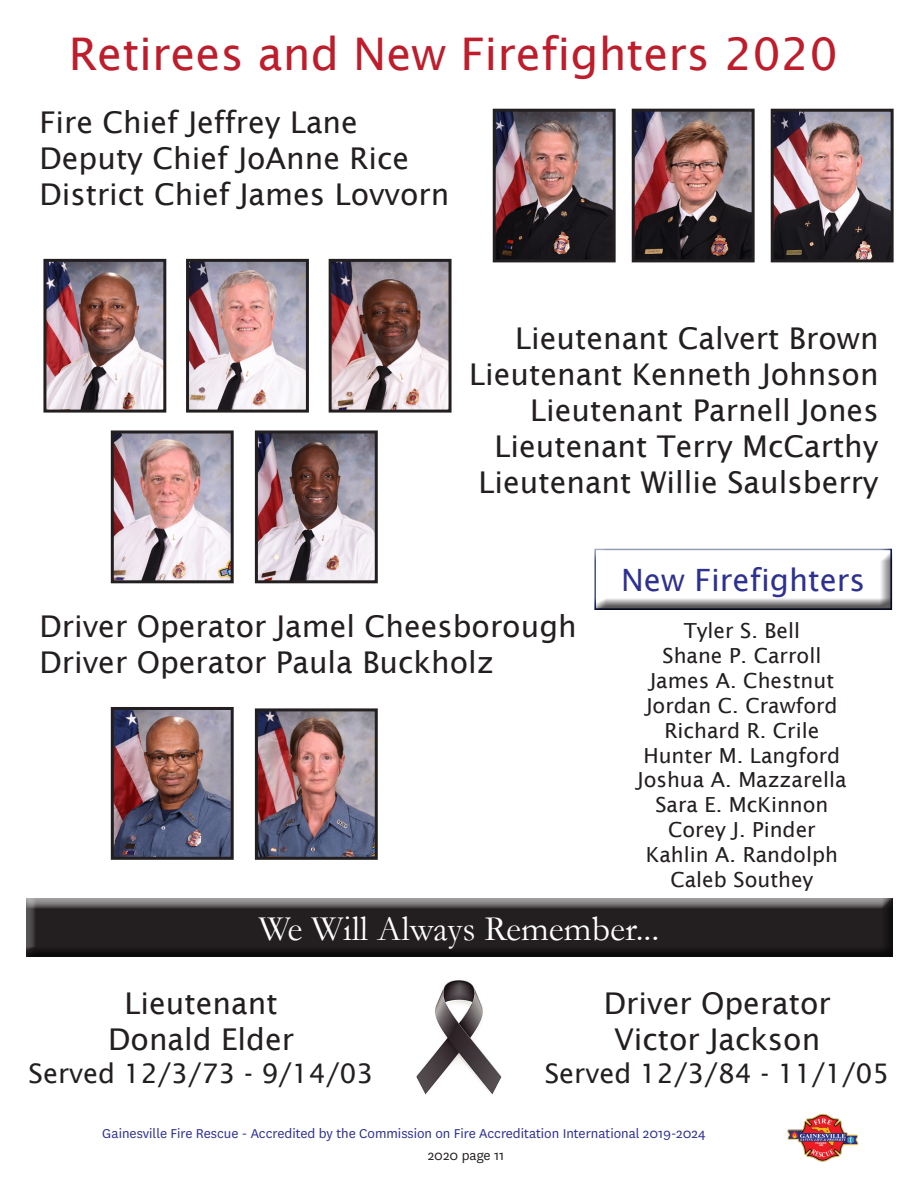
<style>
.page{position:relative;width:918px;height:1188px;background:#fff}
.page>*{position:absolute;margin:0;border:0;box-sizing:border-box;transform-origin:0 0}
.t1{font:45px "Lucida Sans";color:#be1d2c}
.t2{font:36px "Garamond";color:#fff}
.t3{font:30.75px "Lucida Sans";color:#2e3092}
.t4{font:30px "Lucida Sans";color:#231f20}
.t5{font:27px "Lucida Sans";color:#231f20}
.t6{font:20.85px "Lucida Sans";color:#231f20}
.t7{font:15px "National";color:#2e3092}
.t8{font:15px "National";color:#231f20}
</style>
<div class="page">
<img style="left:787px;top:1114px;width:72px;height:48px">
<div style="left:25px;top:898px;width:868px;height:62px;background:#231f20;opacity:.75"></div>
<img style="left:416px;top:980px;width:86px;height:115px">
<div style="left:587px;top:548px;width:310px;height:65px;background:#231f20;opacity:.75"></div>
<img style="left:497px;top:113px;width:115px;height:145px">
<div style="left:493px;top:109px;width:123px;height:153px;border:3px solid #231f20"></div>
<img style="left:636px;top:113px;width:115px;height:145px">
<div style="left:632px;top:109px;width:123px;height:153px;border:3px solid #231f20"></div>
<img style="left:775px;top:113px;width:115px;height:145px">
<div style="left:771px;top:109px;width:123px;height:153px;border:3px solid #231f20"></div>
<img style="left:47px;top:263px;width:115px;height:146px">
<div style="left:43px;top:259px;width:123px;height:154px;border:3px solid #231f20"></div>
<img style="left:190px;top:263px;width:115px;height:146px">
<div style="left:186px;top:259px;width:123px;height:154px;border:3px solid #231f20"></div>
<img style="left:333px;top:263px;width:115px;height:146px">
<div style="left:329px;top:259px;width:123px;height:154px;border:3px solid #231f20"></div>
<img style="left:115px;top:434px;width:115px;height:145px">
<div style="left:111px;top:430px;width:123px;height:153px;border:3px solid #231f20"></div>
<img style="left:259px;top:434px;width:115px;height:145px">
<div style="left:255px;top:430px;width:123px;height:153px;border:3px solid #231f20"></div>
<img style="left:115px;top:711px;width:115px;height:145px">
<div style="left:111px;top:707px;width:123px;height:153px;border:3px solid #231f20"></div>
<img style="left:259px;top:712px;width:115px;height:144px">
<div style="left:255px;top:708px;width:123px;height:152px;border:3px solid #231f20"></div>
<p class="t1" style="left:69px;top:28px;width:771px">Retirees and New Firefighters 2020</p>
<p class="t4" style="left:39px;top:105px;width:320px">Fire Chief Jeffrey Lane</p>
<p class="t4" style="left:39px;top:141px;width:371px">Deputy Chief JoAnne Rice</p>
<p class="t4" style="left:39px;top:177px;width:412px">District Chief James Lovvorn</p>
<p class="t4" style="left:515px;top:321px;width:365px">Lieutenant Calvert Brown</p>
<p class="t4" style="left:469px;top:357px;width:411px">Lieutenant Kenneth Johnson</p>
<p class="t4" style="left:530px;top:393px;width:350px">Lieutenant Parnell Jones</p>
<p class="t4" style="left:494px;top:429px;width:386px">Lieutenant Terry McCarthy</p>
<p class="t4" style="left:479px;top:465px;width:402px">Lieutenant Willie Saulsberry</p>
<p class="t4" style="left:39px;top:609px;width:539px">Driver Operator Jamel Cheesborough</p>
<p class="t4" style="left:39px;top:645px;width:456px">Driver Operator Paula Buckholz</p>
<p class="t3" style="left:621px;top:563px;width:245px">New Firefighters</p>
<p class="t6" style="left:684px;top:619px;width:118px">Tyler S. Bell</p>
<p class="t6" style="left:663px;top:643px;width:160px">Shane P. Carroll</p>
<p class="t6" style="left:650px;top:668px;width:186px">James A. Chestnut</p>
<p class="t6" style="left:646px;top:693px;width:193px">Jordan C. Crawford</p>
<p class="t6" style="left:664px;top:718px;width:157px">Richard R. Crile</p>
<p class="t6" style="left:643px;top:743px;width:198px">Hunter M. Langford</p>
<p class="t6" style="left:637px;top:768px;width:211px">Joshua A. Mazzarella</p>
<p class="t6" style="left:655px;top:793px;width:175px">Sara E. McKinnon</p>
<p class="t6" style="left:668px;top:818px;width:149px">Corey J. Pinder</p>
<p class="t6" style="left:646px;top:843px;width:194px">Kahlin A. Randolph</p>
<p class="t6" style="left:670px;top:868px;width:145px">Caleb Southey</p>
<p class="t2" style="left:259px;top:904px;width:402px">We Will Always Remember...</p>
<p class="t4" style="left:125px;top:986px;width:154px">Lieutenant</p>
<p class="t4" style="left:108px;top:1022px;width:187px">Donald Elder</p>
<p class="t5" style="left:29px;top:1058px;width:347px">Served 12/3/73 - 9/14/03</p>
<p class="t4" style="left:604px;top:986px;width:229px">Driver Operator</p>
<p class="t4" style="left:614px;top:1022px;width:208px">Victor Jackson</p>
<p class="t5" style="left:545px;top:1058px;width:347px">Served 12/3/84 - 11/1/05</p>
<p class="t7" style="left:102px;top:1124px;width:605px">Gainesville Fire Rescue - Accredited by the Commission on Fire Accreditation International 2019-2024</p>
<p class="t8" style="left:428px;top:1145px;width:78px">2020 page 11</p>
</div>
